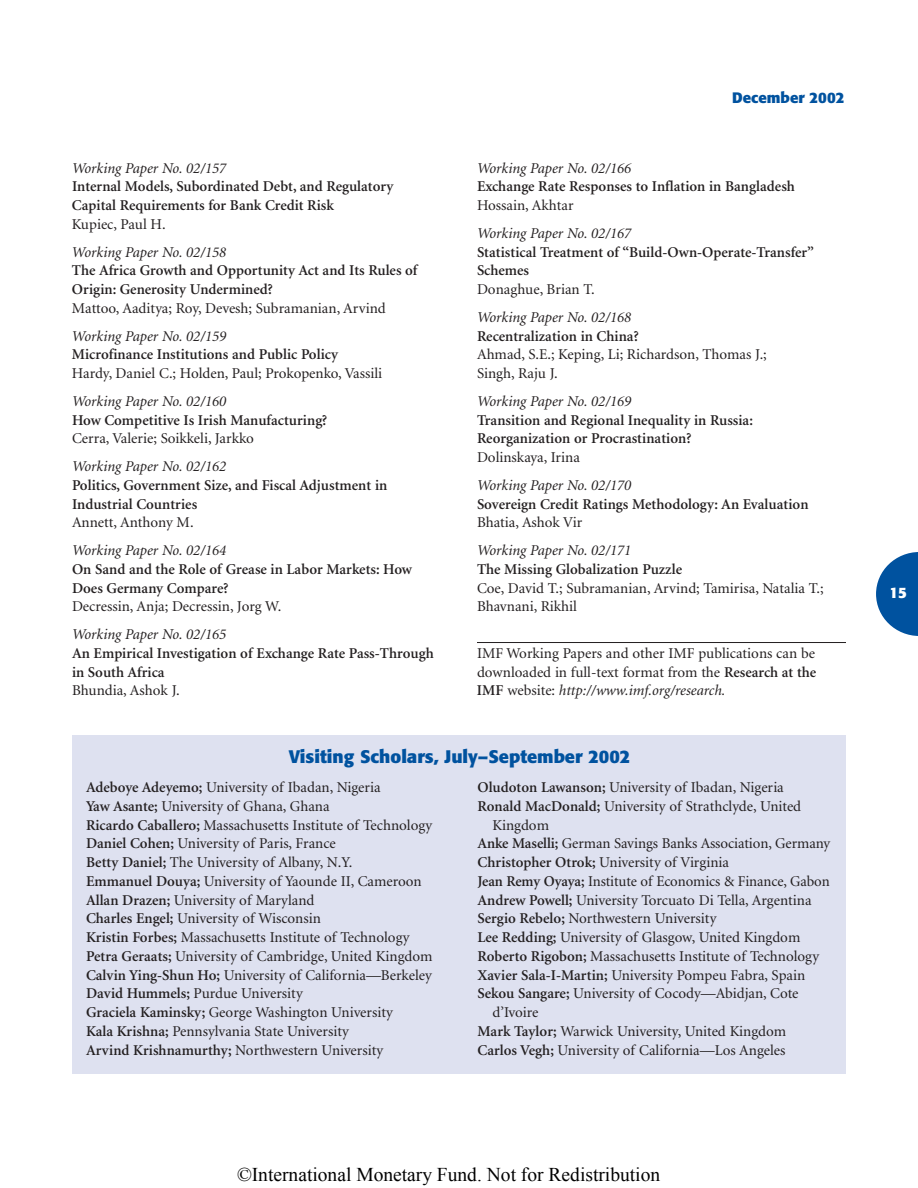
<style>
.page{position:relative;width:918px;height:1188px;background:#fff}
.page>*{position:absolute;margin:0;border:0;box-sizing:border-box;transform-origin:0 0}
.t1{font:19.5px "Times New Roman";color:#000}
.t2{font:700 18px "Formata";color:#00529f}
.t3{font:15px/18.8px "Minion";color:#231f20}
.t4{font:600 15px/18.8px "Minion";color:#231f20}
.t5{font:italic 15px "Minion";color:#231f20}
.t6{font:700 15px "Formata";color:#00529f}
.t7{font:700 15px "Formata";color:#fff}
.s1{font-weight:600}
.s2{font-style:italic}
</style>
<div class="page">
<svg style="left:876px;top:552px;width:42px;height:84px"></svg>
<hr style="left:477px;top:642px;width:369px;height:1px;background:#231f20">
<div style="left:72px;top:735px;width:774px;height:339px;background:#dee1f0"></div>
<p class="t5" style="left:72px;top:162px;width:156px">Working Paper No. 02/157</p>
<p class="t4" style="left:72px;top:178px;width:323px">Internal Models, Subordinated Debt, and Regulatory<br>Capital Requirements for Bank Credit Risk</p>
<p class="t3" style="left:72px;top:216px;width:95px">Kupiec, Paul H.</p>
<p class="t5" style="left:72px;top:246px;width:156px">Working Paper No. 02/158</p>
<p class="t4" style="left:72px;top:262px;width:347px">The Africa Growth and Opportunity Act and Its Rules of<br>Origin: Generosity Undermined?</p>
<p class="t3" style="left:72px;top:300px;width:315px">Mattoo, Aaditya; Roy, Devesh; Subramanian, Arvind</p>
<p class="t5" style="left:72px;top:330px;width:156px">Working Paper No. 02/159</p>
<p class="t4" style="left:72px;top:346px;width:268px">Microfinance Institutions and Public Policy</p>
<p class="t3" style="left:72px;top:365px;width:312px">Hardy, Daniel C.; Holden, Paul; Prokopenko, Vassili</p>
<p class="t5" style="left:72px;top:395px;width:156px">Working Paper No. 02/160</p>
<p class="t4" style="left:72px;top:412px;width:257px">How Competitive Is Irish Manufacturing?</p>
<p class="t3" style="left:72px;top:430px;width:183px">Cerra, Valerie; Soikkeli, Jarkko</p>
<p class="t5" style="left:72px;top:460px;width:156px">Working Paper No. 02/162</p>
<p class="t4" style="left:72px;top:477px;width:317px">Politics, Government Size, and Fiscal Adjustment in<br>Industrial Countries</p>
<p class="t3" style="left:72px;top:514px;width:123px">Annett, Anthony M.</p>
<p class="t5" style="left:72px;top:545px;width:156px">Working Paper No. 02/164</p>
<p class="t4" style="left:72px;top:561px;width:342px">On Sand and the Role of Grease in Labor Markets: How<br>Does Germany Compare?</p>
<p class="t3" style="left:72px;top:598px;width:211px">Decressin, Anja; Decressin, Jorg W.</p>
<p class="t5" style="left:72px;top:629px;width:156px">Working Paper No. 02/165</p>
<p class="t4" style="left:72px;top:645px;width:363px">An Empirical Investigation of Exchange Rate Pass-Through in South Africa</p>
<p class="t3" style="left:72px;top:682px;width:109px">Bhundia, Ashok J.</p>
<p class="t6" style="left:732px;top:91px;width:114px">December 2002</p>
<p class="t5" style="left:477px;top:162px;width:156px">Working Paper No. 02/166</p>
<p class="t4" style="left:477px;top:178px;width:320px">Exchange Rate Responses to Inflation in Bangladesh</p>
<p class="t3" style="left:477px;top:197px;width:98px">Hossain, Akhtar</p>
<p class="t5" style="left:477px;top:227px;width:156px">Working Paper No. 02/167</p>
<p class="t4" style="left:477px;top:244px;width:339px">Statistical Treatment of “Build-Own-Operate-Transfer”<br>Schemes</p>
<p class="t3" style="left:477px;top:281px;width:119px">Donaghue, Brian T.</p>
<p class="t5" style="left:477px;top:311px;width:156px">Working Paper No. 02/168</p>
<p class="t4" style="left:477px;top:328px;width:163px">Recentralization in China?</p>
<p class="t3" style="left:477px;top:346px;width:291px">Ahmad, S.E.; Keping, Li; Richardson, Thomas J.;<br>Singh, Raju J.</p>
<p class="t5" style="left:477px;top:395px;width:156px">Working Paper No. 02/169</p>
<p class="t4" style="left:477px;top:412px;width:277px">Transition and Regional Inequality in Russia:<br>Reorganization or Procrastination?</p>
<p class="t3" style="left:477px;top:449px;width:104px">Dolinskaya, Irina</p>
<p class="t5" style="left:477px;top:479px;width:156px">Working Paper No. 02/170</p>
<p class="t4" style="left:477px;top:496px;width:333px">Sovereign Credit Ratings Methodology: An Evaluation</p>
<p class="t3" style="left:477px;top:514px;width:107px">Bhatia, Ashok Vir</p>
<p class="t5" style="left:477px;top:545px;width:156px">Working Paper No. 02/171</p>
<p class="t4" style="left:477px;top:561px;width:207px">The Missing Globalization Puzzle</p>
<p class="t3" style="left:477px;top:580px;width:348px">Coe, David T.; Subramanian, Arvind; Tamirisa, Natalia T.;<br>Bhavnani, Rikhil</p>
<p class="t3" style="left:477px;top:645px;width:341px;text-align:justify">IMF Working Papers and other IMF publications can be downloaded in full-text format from the <span class="s1">Research at the IMF</span> website: <span class="s2">http://www.imf.org/research.</span></p>
<p class="t2" style="left:289px;top:748px;width:343px">Visiting Scholars, July–September 2002</p>
<p class="t3" style="left:86px;top:779px;width:348px"><span class="s1">Adeboye Adeyemo;</span> University of Ibadan, Nigeria<br><span class="s1">Yaw Asante;</span> University of Ghana, Ghana<br><span class="s1">Ricardo Caballero;</span> Massachusetts Institute of Technology <span class="s1">Daniel Cohen;</span> University of Paris, France<br><span class="s1">Betty Daniel;</span> The University of Albany, N.Y.<br><span class="s1">Emmanuel Douya;</span> University of Yaounde II, Cameroon <span class="s1">Allan Drazen;</span> University of Maryland<br><span class="s1">Charles Engel;</span> University of Wisconsin<br><span class="s1">Kristin Forbes;</span> Massachusetts Institute of Technology <span class="s1">Petra Geraats;</span> University of Cambridge, United Kingdom <span class="s1">Calvin Ying-Shun Ho;</span> University of California—Berkeley <span class="s1">David Hummels;</span> Purdue University<br><span class="s1">Graciela Kaminsky;</span> George Washington University<br><span class="s1">Kala Krishna;</span> Pennsylvania State University<br><span class="s1">Arvind Krishnamurthy;</span> Northwestern University</p>
<p class="t3" style="left:478px;top:779px;width:308px"><span class="s1">Oludoton Lawanson;</span> University of Ibadan, Nigeria</p>
<p class="t3" style="left:478px;top:798px;width:325px"><span class="s1">Ronald MacDonald;</span> University of Strathclyde, United</p>
<p class="t3" style="left:493px;top:817px;width:58px">Kingdom</p>
<p class="t3" style="left:478px;top:835px;width:354px"><span class="s1">Anke Maselli;</span> German Savings Banks Association, Germany</p>
<p class="t3" style="left:478px;top:854px;width:253px"><span class="s1">Christopher Otrok;</span> University of Virginia</p>
<p class="t3" style="left:478px;top:873px;width:354px"><span class="s1">Jean Remy Oyaya;</span> Institute of Economics &amp; Finance, Gabon</p>
<p class="t3" style="left:478px;top:892px;width:336px"><span class="s1">Andrew Powell;</span> University Torcuato Di Tella, Argentina</p>
<p class="t3" style="left:478px;top:910px;width:240px"><span class="s1">Sergio Rebelo;</span> Northwestern University</p>
<p class="t3" style="left:478px;top:929px;width:324px"><span class="s1">Lee Redding;</span> University of Glasgow, United Kingdom</p>
<p class="t3" style="left:478px;top:948px;width:343px"><span class="s1">Roberto Rigobon;</span> Massachusetts Institute of Technology</p>
<p class="t3" style="left:478px;top:967px;width:329px"><span class="s1">Xavier Sala-I-Martin;</span> University Pompeu Fabra, Spain</p>
<p class="t3" style="left:478px;top:985px;width:323px"><span class="s1">Sekou Sangare;</span> University of Cocody—Abidjan, Cote</p>
<p class="t3" style="left:493px;top:1004px;width:48px">d’Ivoire</p>
<p class="t3" style="left:478px;top:1023px;width:310px"><span class="s1">Mark Taylor;</span> Warwick University, United Kingdom</p>
<p class="t3" style="left:478px;top:1042px;width:309px"><span class="s1">Carlos Vegh;</span> University of California—Los Angeles</p>
<h1 class="t1" style="left:237px;top:1161px;width:425px">©International Monetary Fund. Not for Redistribution</h1>
<p class="t7" style="left:890px;top:586px;width:19px">15</p>
</div>
